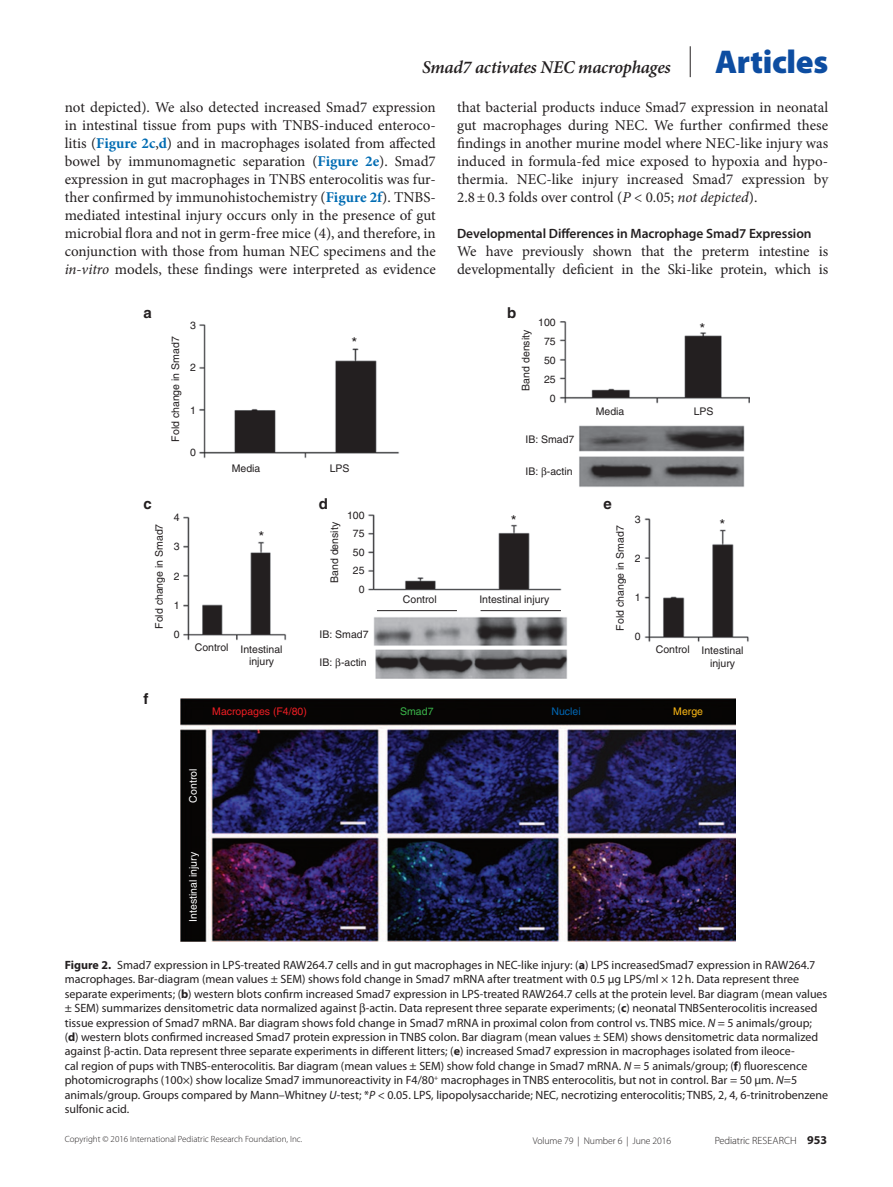
<style>
.page{position:relative;width:893px;height:1187px;background:#fff}
.page>*{position:absolute;margin:0;border:0;box-sizing:border-box;transform-origin:0 0}
.t1{font:900 33px "Myriad Pro";letter-spacing:-.01em;color:#0d4da1}
.t2{font:italic 600 18px "Minion Pro";letter-spacing:-.015em;color:#231f20}
.t3{font:15px/18px "Minion Pro";letter-spacing:-.005em;color:#231f20;text-align:justify}
.t4{font:700 15px "Helvetica";color:#231f20}
.t5{font:15px "Helvetica";color:#231f20}
.t6{font:600 13.5px "Myriad Pro";letter-spacing:-.005em;color:#231f20}
.t7{font:12px/14.4px "Myriad Pro";color:#231f20}
.t8{font:700 12px "Myriad Pro";color:#231f20}
.t9{font:10.5px/18.6px "Helvetica";color:#231f20}
.t10{font:10.5px "Helvetica";color:#fff}
.t11{font:10.5px "Helvetica";color:#ee1d23}
.t12{font:300 10.5px "Myriad Pro";letter-spacing:-.01em;color:#231f20}
.t13{font:10.5px "Helvetica";color:#0166b3}
.t14{font:10.5px "Helvetica";color:#3ab54a}
.t15{font:10.5px "Helvetica";color:#fcb814}
.t16{font:300 9.75px "Myriad Pro";letter-spacing:-.01em;color:#231f20}
.t17{font:300 9px "Myriad Pro";color:#231f20}
.s1{font-weight:700;color:#006cb3}
.s2{font-style:italic}
.s3{font-weight:700}
.s4{font-weight:300;font-size:10.5px}
</style>
<div class="page">
<hr style="left:690px;top:46px;width:1px;height:31px;background:#231f20">
<img style="left:183px;top:321px;width:566px;height:358px">
<img style="left:180px;top:698px;width:555px;height:243px">
<hr style="left:377px;top:610px;width:80px;height:1px;background:#231f20">
<hr style="left:481px;top:610px;width:80px;height:1px;background:#231f20">
<svg style="left:336px;top:658px;width:5px;height:10px"></svg>
<svg style="left:542px;top:467px;width:5px;height:10px"></svg>
<h2 class="t2" style="left:422px;top:55px;width:250px">Smad7 activates NEC macrophages</h2>
<h1 class="t1" style="left:715px;top:44px;width:115px">Articles</h1>
<p class="t3" style="left:65px;top:98px;width:373px">not depicted). We also detected increased Smad7 expression in intestinal tissue from pups with TNBS-induced enteroco&shy;litis (<span class="s1">Figure 2c</span>,<span class="s1">d</span>) and in macrophages isolated from affected bowel by immunomagnetic separation (<span class="s1">Figure 2e</span>). Smad7 expression in gut macrophages in TNBS enterocolitis was fur&shy;ther confirmed by immunohistochemistry (<span class="s1">Figure 2f</span>). TNBS&shy;mediated intestinal injury occurs only in the presence of gut microbial flora and not in germ-free mice (4), and therefore, in conjunction with those from human NEC specimens and the <span class="s2">in-vitro</span> models, these findings were interpreted as evidence</p>
<p class="t3" style="left:457px;top:98px;width:373px">that bacterial products induce Smad7 expression in neonatal gut macrophages during NEC. We further confirmed these findings in another murine model where NEC-like injury was induced in formula-fed mice exposed to hypoxia and hypo&shy;thermia. NEC-like injury increased Smad7 expression by 2.8±0.3 folds over control (<span class="s2">P</span> &lt; 0.05; <span class="s2">not depicted</span>).</p>
<p class="t6" style="left:457px;top:224px;width:356px">Developmental Differences in Macrophage Smad7 Expression</p>
<p class="t3" style="left:457px;top:242px;width:373px">We have previously shown that the preterm intestine is developmentally deficient in the Ski-like protein, which is</p>
<p class="t4" style="left:144px;top:304px;width:10px">a</p>
<p class="t9" style="left:166px;top:441px;width:107px;rotate:-90deg">Fold change in Smad7</p>
<p class="t9" style="left:190px;top:316px;width:7px">3</p>
<p class="t9" style="left:190px;top:358px;width:7px">2</p>
<p class="t9" style="left:190px;top:400px;width:7px">1</p>
<p class="t9" style="left:190px;top:443px;width:7px">0</p>
<p class="t5" style="left:352px;top:334px;width:7px">*</p>
<p class="t9" style="left:232px;top:459px;width:30px">Media</p>
<p class="t9" style="left:330px;top:459px;width:21px">LPS</p>
<p class="t4" style="left:507px;top:304px;width:11px">b</p>
<p class="t9" style="left:516px;top:390px;width:62px;rotate:-90deg">Band density</p>
<p class="t9" style="left:538px;top:312px;width:19px;text-align:right">100<br>75<br>50<br>25<br>0</p>
<p class="t5" style="left:700px;top:320px;width:7px">*</p>
<p class="t9" style="left:525px;top:430px;width:51px">IB: Smad7</p>
<p class="t9" style="left:525px;top:462px;width:49px">IB: -actin</p>
<p class="t9" style="left:596px;top:401px;width:30px">Media</p>
<p class="t9" style="left:694px;top:401px;width:21px">LPS</p>
<p class="t4" style="left:144px;top:495px;width:10px">c</p>
<p class="t9" style="left:150px;top:628px;width:107px;rotate:-90deg">Fold change in Smad7</p>
<p class="t9" style="left:174px;top:508px;width:7px">4</p>
<p class="t9" style="left:174px;top:537px;width:7px">3</p>
<p class="t9" style="left:174px;top:566px;width:7px">2</p>
<p class="t9" style="left:174px;top:595px;width:7px">1</p>
<p class="t9" style="left:174px;top:625px;width:7px">0</p>
<p class="t5" style="left:259px;top:528px;width:7px">*</p>
<p class="t9" style="left:249px;top:642px;width:35px;line-height:12.6px;text-indent:-54px">Control Intestinal injury</p>
<p class="t4" style="left:319px;top:495px;width:11px">d</p>
<p class="t4" style="left:604px;top:495px;width:10px">e</p>
<p class="t9" style="left:325px;top:583px;width:62px;rotate:-90deg">Band density</p>
<p class="t9" style="left:347px;top:505px;width:19px;text-align:right">100<br>75<br>50<br>25<br>0</p>
<p class="t5" style="left:511px;top:512px;width:7px">*</p>
<p class="t9" style="left:611px;top:630px;width:107px;rotate:-90deg">Fold change in Smad7</p>
<p class="t9" style="left:403px;top:590px;width:35px">Control</p>
<p class="t9" style="left:479px;top:590px;width:72px">Intestinal injury</p>
<p class="t9" style="left:320px;top:625px;width:51px">IB: Smad7</p>
<p class="t9" style="left:320px;top:653px;width:49px">IB: -actin</p>
<p class="t9" style="left:635px;top:509px;width:7px">3</p>
<p class="t9" style="left:635px;top:548px;width:7px">2</p>
<p class="t9" style="left:635px;top:588px;width:7px">1</p>
<p class="t9" style="left:635px;top:627px;width:7px">0</p>
<p class="t5" style="left:720px;top:516px;width:7px">*</p>
<p class="t9" style="left:710px;top:644px;width:35px;line-height:12.6px;text-indent:-54px">Control Intestinal injury</p>
<p class="t4" style="left:144px;top:689px;width:6px">f</p>
<p class="t11" style="left:212px;top:705px;width:96px">Macropages (F4/80)</p>
<p class="t14" style="left:400px;top:705px;width:35px">Smad7</p>
<p class="t13" style="left:551px;top:705px;width:31px">Nuclei</p>
<p class="t15" style="left:673px;top:705px;width:31px">Merge</p>
<p class="t10" style="left:187px;top:802px;width:35px;rotate:-90deg">Control</p>
<p class="t10" style="left:187px;top:921px;width:72px;rotate:-90deg">Intestinal injury</p>
<p class="t7" style="left:65px;top:957px;width:765px"><span class="s3">Figure 2.</span> Smad7 expression in LPS-treated RAW264.7 cells and in gut macrophages in NEC-like injury: (<span class="s3">a</span>) LPS increasedSmad7 expression in RAW264.7 macrophages. Bar-diagram (mean values ± SEM) shows fold change in Smad7 mRNA after treatment with 0.5 μg LPS/ml × 12h. Data represent three separate experiments; (<span class="s3">b</span>) western blots confirm increased Smad7 expression in LPS-treated RAW264.7 cells at the protein level. Bar diagram (mean values ± SEM) summarizes densitometric data normalized against -actin. Data represent three separate experiments; (<span class="s3">c</span>) neonatal TNBSenterocolitis increased tissue expression of Smad7 mRNA. Bar diagram shows fold change in Smad7 mRNA in proximal colon from control vs. TNBS mice. <span class="s2">N</span> = 5 animals/group; (<span class="s3">d</span>) western blots confirmed increased Smad7 protein expression in TNBS colon. Bar diagram (mean values ± SEM) shows densitometric data normalized against -actin. Data represent three separate experiments in different litters; (<span class="s3">e</span>) increased Smad7 expression in macrophages isolated from ileoce-<br>cal region of pups with TNBS-enterocolitis. Bar diagram (mean values ± SEM) show fold change in Smad7 mRNA. <span class="s2">N</span> = 5 animals/group; (<span class="s3">f</span>) fluorescence photomicrographs (100×) show localize Smad7 immunoreactivity in F4/80<sup>+</sup> macrophages in TNBS enterocolitis, but not in control. Bar = 50 μm. <span class="s2">N</span>=5 animals/group. Groups compared by Mann–Whitney <span class="s2">U</span>-test; *<span class="s2">P</span> &lt; 0.05. LPS, lipopolysaccharide; NEC, necrotizing enterocolitis; TNBS, 2, 4, 6-trinitrobenzene sulfonic acid.</p>
<p class="t17" style="left:65px;top:1134px;width:239px">Copyright © 2016 International Pediatric Research Foundation, Inc.</p>
<p class="t16" style="left:533px;top:1135px;width:140px">Volume 79 | Number 6 | June 2016</p>
<p class="t12" style="left:715px;top:1135px;width:50px">Pediatric Researc</p>
<p class="t8" style="left:790px;top:1132px;width:38px"><span class="s4">h</span> 953</p>
</div>
